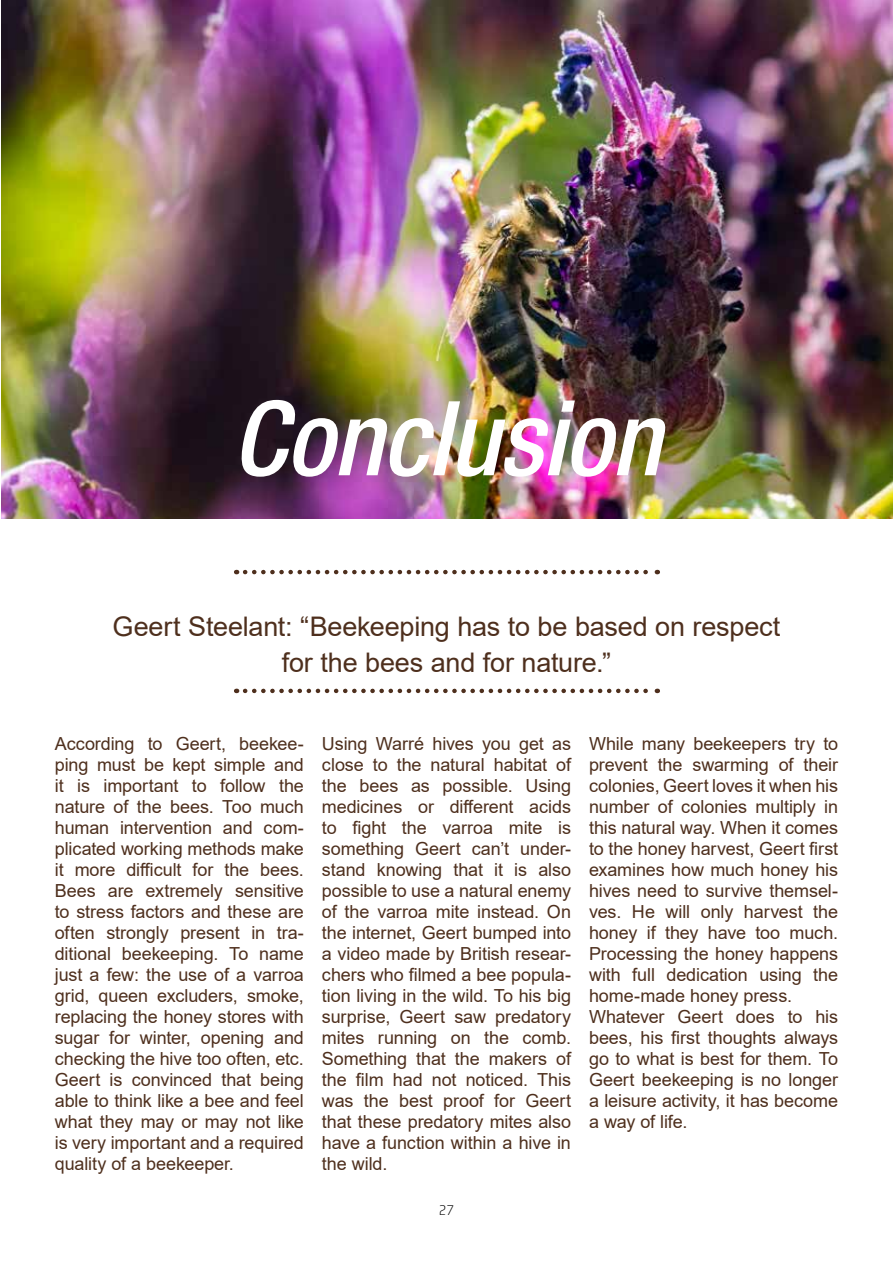
<style>
.page{position:relative;width:893px;height:1263px;background:#fff}
.page>*{position:absolute;margin:0;border:0;box-sizing:border-box;transform-origin:0 0}
.t1{font:italic 500 condensed 103.5px "Helvetica Neue LT Std";letter-spacing:-.005em;color:#fff}
.t2{font:27px/36px "Arial";letter-spacing:-.005em;color:#4e2f1d;text-align:center}
.t3{font:18px/21px "Arial";letter-spacing:-.005em;color:#4e2f1d;text-align:justify}
.t4{font:300 15px "FS Joey";color:#000}
</style>
<div class="page">
<img style="left:1px;top:0;width:892px;height:519px">
<svg style="left:245px;top:570px;width:413px;height:4px"></svg>
<svg style="left:245px;top:689px;width:413px;height:4px"></svg>
<h1 class="t1" style="left:232px;top:377px;width:431px">Conclusion</h1>
<h2 class="t2" style="left:113px;top:608px;width:669px">Geert Steelant: “Beekeeping has to be based on respect for the bees and for nature.”</h2>
<p class="t3" style="left:55px;top:733px;width:251px">According to Geert, beekee&shy;ping must be kept simple and it is important to follow the nature of the bees. Too much human intervention and com&shy;plicated working methods make it more difficult for the bees.<br>Bees are extremely sensitive to stress factors and these are often strongly present in tra&shy;ditional beekeeping. To name just a few: the use of a varroa grid, queen excluders, smoke, replacing the honey stores with sugar for winter, opening and checking the hive too often, etc.<br>Geert is convinced that being able to think like a bee and feel what they may or may not like is very important and a required quality of a beekeeper.</p>
<p class="t3" style="left:322px;top:733px;width:251px">Using Warré hives you get as close to the natural habitat of the bees as possible. Using medicines or different acids to fight the varroa mite is something Geert can’t under&shy;stand knowing that it is also possible to use a natural enemy of the varroa mite instead. On the internet, Geert bumped into a video made by British resear&shy;chers who filmed a bee popula&shy;tion living in the wild. To his big surprise, Geert saw predatory mites running on the comb.<br>Something that the makers of the film had not noticed. This was the best proof for Geert that these predatory mites also have a function within a hive in the wild.</p>
<p class="t3" style="left:589px;top:733px;width:251px;text-align:left">While many beekeepers try to prevent the swarming of their colonies, Geert loves it when his number of colonies multiply in this natural way. When it comes to the honey harvest, Geert first examines how much honey his hives need to survive themsel&shy;ves. He will only harvest the honey if they have too much.<br>Processing the honey happens with full dedication using the home-made honey press.<br>Whatever Geert does to his bees, his first thoughts always go to what is best for them. To<br>Geert beekeeping is no longer a leisure activity, it has become a way of life.</p>
<p class="t4" style="left:439px;top:1200px;width:17px">27</p>
</div>
